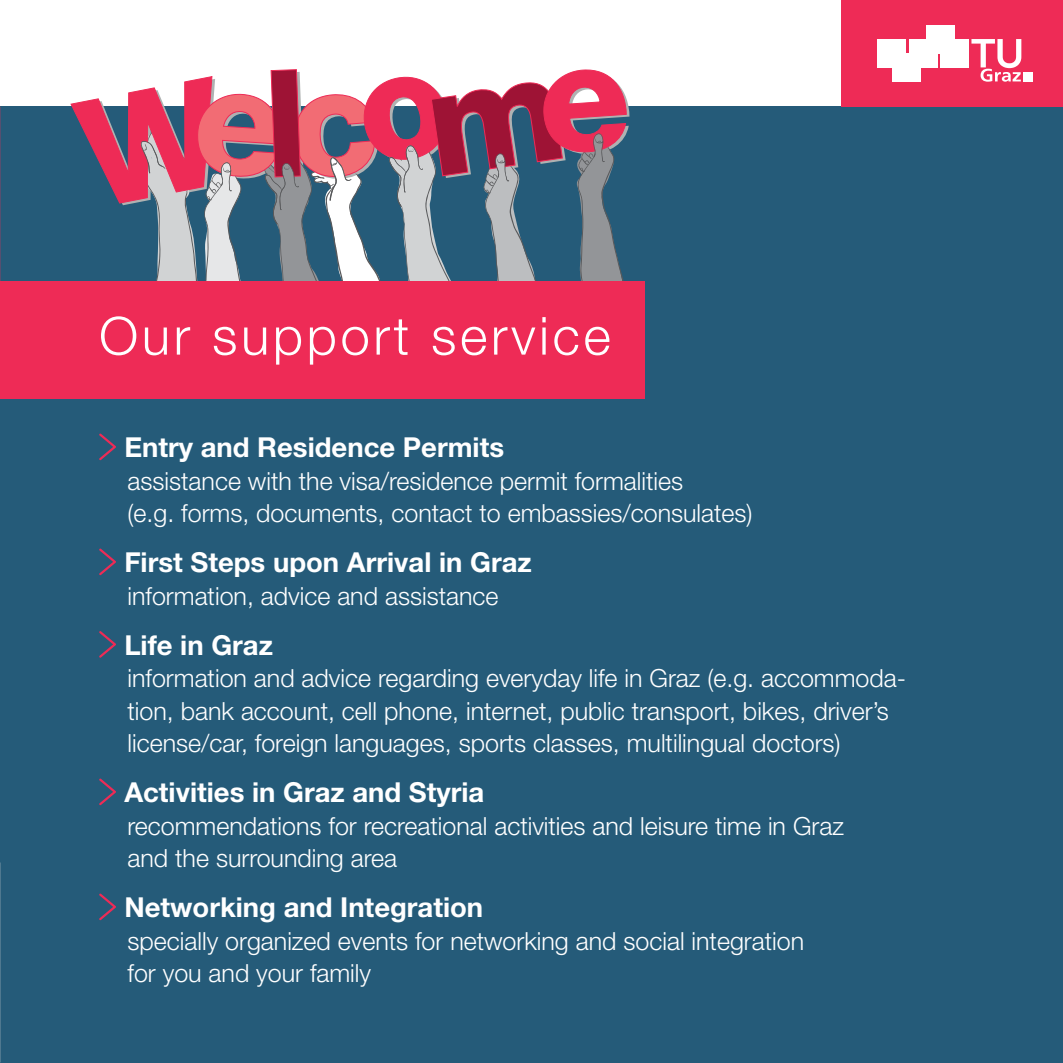
<style>
.page{position:relative;width:1063px;height:1063px;background:#fff}
.page>*{position:absolute;margin:0;border:0;box-sizing:border-box;transform-origin:0 0}
.t1{font:300 52.5px "Helvetica Neue LT Std";letter-spacing:.07em;color:#fff}
.t2{font:700 27.5px "Helvetica Neue LT Std";color:#fff}
.t3{font:300 25px/32.5px "Helvetica Neue LT Std";color:#fff}
</style>
<div class="page">
<div style="left:0;top:106px;width:1063px;height:957px;background:#255b79"></div>
<div style="left:842px;top:0;width:221px;height:106px;background:#ee2b56"></div>
<div style="left:878px;top:39px;width:28px;height:28px;background:#fff"></div>
<div style="left:909px;top:39px;width:28px;height:28px;background:#fff"></div>
<div style="left:940px;top:39px;width:29px;height:28px;background:#fff"></div>
<div style="left:892px;top:53px;width:28px;height:29px;background:#fff"></div>
<div style="left:926px;top:25px;width:28px;height:28px;background:#fff"></div>
<svg style="left:971px;top:39px;width:50px;height:43px"></svg>
<div style="left:1023px;top:72px;width:9px;height:10px;background:#fff"></div>
<svg style="left:70px;top:69px;width:557px;height:212px"></svg>
<div style="left:0;top:281px;width:645px;height:118px;background:#ee2b56"></div>
<svg style="left:99px;top:433px;width:17px;height:27px"></svg>
<svg style="left:99px;top:548px;width:17px;height:27px"></svg>
<svg style="left:99px;top:631px;width:17px;height:27px"></svg>
<svg style="left:99px;top:778px;width:17px;height:27px"></svg>
<svg style="left:99px;top:893px;width:17px;height:27px"></svg>
<h1 class="t1" style="left:99px;top:304px;width:513px">Our support service</h1>
<p class="t2" style="left:124px;top:430px;width:381px">Entry and Residence Permits</p>
<p class="t3" style="left:128px;top:464px;width:627px">assistance with the visa/residence permit formalities<br>(e.g. forms, documents, contact to embassies/consulates)</p>
<p class="t2" style="left:124px;top:545px;width:409px">First Steps upon Arrival in Graz</p>
<p class="t3" style="left:128px;top:579px;width:372px">information, advice and assistance</p>
<p class="t2" style="left:124px;top:628px;width:150px">Life in Graz</p>
<p class="t3" style="left:128px;top:661px;width:780px">information and advice regarding everyday life in Graz (e.g. accommoda&shy;tion, bank account, cell phone, internet, public transport, bikes, driver’s license/car, foreign languages, sports classes, multilingual doctors)</p>
<p class="t2" style="left:124px;top:775px;width:362px">Activities in Graz and Styria</p>
<p class="t3" style="left:128px;top:809px;width:718px">recommendations for recreational activities and leisure time in Graz and the surrounding area</p>
<p class="t2" style="left:124px;top:890px;width:360px">Networking and Integration</p>
<p class="t3" style="left:128px;top:924px;width:678px">specially organized events for networking and social integration for you and your family</p>
</div>
